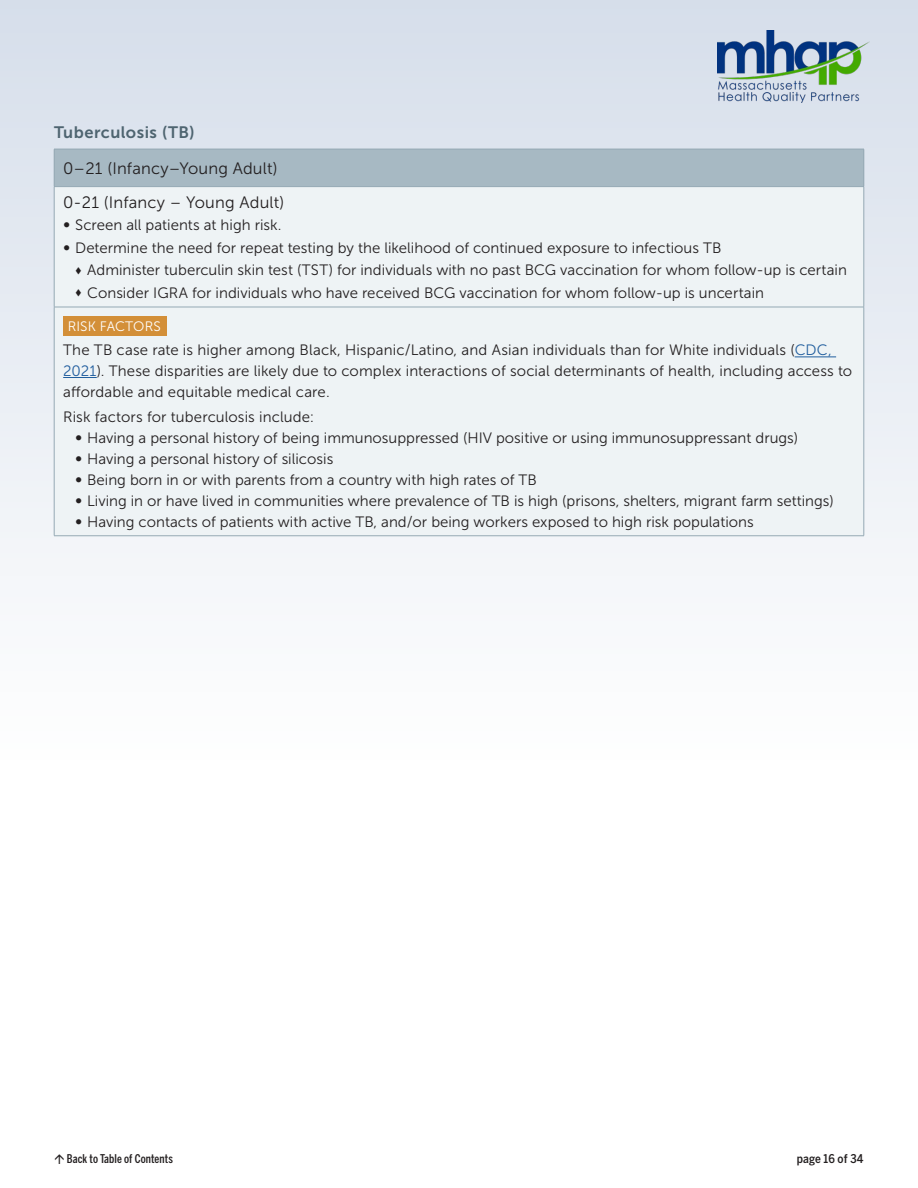
<style>
.page{position:relative;width:918px;height:1188px;background:#fff}
.page>*{position:absolute;margin:0;border:0;box-sizing:border-box;transform-origin:0 0}
.t1{font:16.5px/33.9px "Museo Sans 300";letter-spacing:.01em;color:#231f20}
.t2{font:16.5px "Museo Sans 700";letter-spacing:.03em;color:#4e6470}
.t3{font:15px/20.7px "Museo Sans 300";color:#231f20}
.t4{font:13.65px "Museo Sans 300";letter-spacing:.01em;color:#fff}
.t5{font:500 12px "Benton Sans Comp";letter-spacing:.01em;color:#231f20}
.t6{font:500 12px "Benton Sans Cond";color:#231f20}
.s1{font-size:18px}
.s2{color:#215e9e}
</style>
<div class="page">
<div style="left:0;top:0;width:918px;height:825px;background:linear-gradient(to bottom,#d6deea,#fff)"></div>
<img style="left:718px;top:30px;width:151px;height:72px">
<div style="left:54px;top:149px;width:810px;height:38px;background:#a7b9c3"></div>
<div style="left:55px;top:187px;width:809px;height:349px;background:#eef3f5"></div>
<hr style="left:54px;top:307px;width:810px;height:1px;background:#95a9b4">
<hr style="left:54px;top:307px;width:1px;height:229px;background:#95a9b4">
<hr style="left:54px;top:536px;width:810px;height:1px;background:#95a9b4">
<hr style="left:54px;top:186px;width:810px;height:1px;background:#95a9b4">
<hr style="left:54px;top:187px;width:1px;height:120px;background:#95a9b4">
<hr style="left:864px;top:149px;width:1px;height:37px;background:#95a9b4">
<hr style="left:864px;top:187px;width:1px;height:120px;background:#95a9b4">
<hr style="left:864px;top:307px;width:1px;height:229px;background:#95a9b4">
<hr style="left:54px;top:149px;width:810px;height:1px;background:#95a9b4">
<hr style="left:54px;top:149px;width:1px;height:37px;background:#95a9b4">
<hr style="left:795px;top:357px;width:41px;height:1px;background:#215e9e">
<hr style="left:63px;top:377px;width:34px;height:1px;background:#215e9e">
<div style="left:63px;top:316px;width:103px;height:19px;background:#d38f38"></div>
<p class="t2" style="left:54px;top:123px;width:142px">Tuberculosis (TB)</p>
<p class="t1" style="left:63px;top:152px;width:223px">0–21 (Infancy–Young Adult)<br>0-21 (Infancy – Young Adult)</p>
<p class="t3" style="left:63px;top:215px;width:220px"><span class="s1">•</span> Screen all patients at high risk.</p>
<p class="t3" style="left:63px;top:238px;width:660px"><span class="s1">•</span> Determine the need for repeat testing by the likelihood of continued exposure to infectious TB</p>
<p class="t3" style="left:75px;top:260px;width:773px">▼ Administer tuberculin skin test (TST) for individuals with no past BCG vaccination for whom follow-up is certain</p>
<p class="t3" style="left:75px;top:283px;width:690px">▼ Consider IGRA for individuals who have received BCG vaccination for whom follow-up is uncertain</p>
<p class="t4" style="left:68px;top:319px;width:95px">RISK FACTORS</p>
<p class="t3" style="left:63px;top:340px;width:791px">The TB case rate is higher among Black, Hispanic/Latino, and Asian individuals than for White individuals (<span class="s2">CDC,<br>2021</span>). These disparities are likely due to complex interactions of social determinants of health, including access to affordable and equitable medical care.</p>
<p class="t3" style="left:63px;top:406px;width:253px">Risk factors for tuberculosis include:</p>
<p class="t3" style="left:75px;top:427px;width:725px"><span class="s1">•</span> Having a personal history of being immunosuppressed (HIV positive or using immunosuppressant drugs)</p>
<p class="t3" style="left:75px;top:448px;width:260px"><span class="s1">•</span> Having a personal history of silicosis</p>
<p class="t3" style="left:75px;top:469px;width:463px"><span class="s1">•</span> Being born in or with parents from a country with high rates of TB</p>
<p class="t3" style="left:75px;top:490px;width:760px"><span class="s1">•</span> Living in or have lived in communities where prevalence of TB is high (prisons, shelters, migrant farm settings)</p>
<p class="t3" style="left:75px;top:511px;width:680px"><span class="s1">•</span> Having contacts of patients with active TB, and/or being workers exposed to high risk populations</p>
<p class="t5" style="left:67px;top:1152px;width:107px">Back to Table of Contents</p>
<p class="t6" style="left:797px;top:1152px;width:68px">page 16 of 34</p>
</div>
